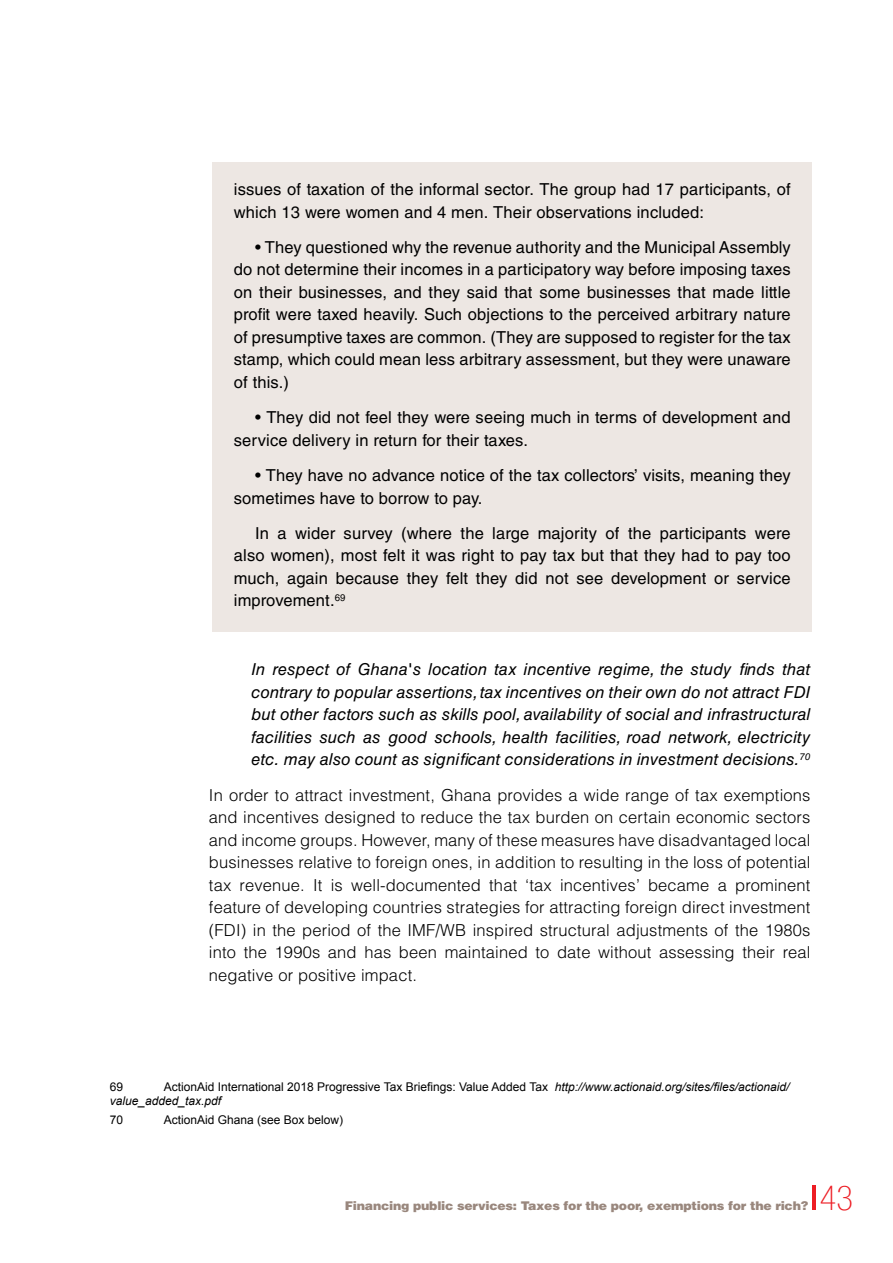
<style>
.page{position:relative;width:893px;height:1263px;background:#fff}
.page>*{position:absolute;margin:0;border:0;box-sizing:border-box;transform-origin:0 0}
.t1{font:100 condensed 34.5px "Helvetica Neue LT Com";color:#ed1d24}
.t2{font:16.5px/22.5px "Helvetica LT Std";letter-spacing:.01em;color:#000}
.t3{font:300 16.5px/22.5px "Helvetica LT Std";letter-spacing:.01em;color:#000;text-align:justify}
.t4{font:italic 16.5px/22.5px "Helvetica LT Std";letter-spacing:.01em;color:#000;text-align:justify}
.t5{font:italic 12px/14.4px "Arial";color:#000}
.t6{font:900 12px "Helvetica LT Std";letter-spacing:-.02em;color:#99877d;scale:1.04 1}
.t7{font:12px "Arial";color:#000}
.s1{font-style:normal}
</style>
<div class="page">
<hr style="left:812px;top:1185px;width:4px;height:24px;background:#ed1d24">
<div style="left:213px;top:162px;width:599px;height:469px;background:#ede7e3"></div>
<p class="t2" style="left:234px;top:178px;width:558px">issues of taxation of the informal sector. The group had 17 participants, of which 13 were women and 4 men. Their observations included:</p>
<p class="t2" style="left:234px;top:236px;width:558px;text-align:justify;text-indent:21px">• They questioned why the revenue authority and the Municipal Assembly do not determine their incomes in a participatory way before imposing taxes on their businesses, and they said that some businesses that made little profit were taxed heavily. Such objections to the perceived arbitrary nature of presumptive taxes are common. (They are supposed to register for the tax stamp, which could mean less arbitrary assessment, but they were unaware of this.)</p>
<p class="t2" style="left:234px;top:406px;width:558px;text-indent:21px">• They did not feel they were seeing much in terms of development and service delivery in return for their taxes.</p>
<p class="t2" style="left:234px;top:464px;width:558px;text-indent:21px">• They have no advance notice of the tax collectors’ visits, meaning they sometimes have to borrow to pay.</p>
<p class="t2" style="left:234px;top:522px;width:558px;text-align:justify;text-indent:21px">In a wider survey (where the large majority of the participants were also women), most felt it was right to pay tax but that they had to pay too much, again because they felt they did not see development or service improvement.<sup>69</sup></p>
<p class="t4" style="left:251px;top:658px;width:560px">In respect of Ghana's location tax incentive regime, the study finds that contrary to popular assertions, tax incentives on their own do not attract FDI but other factors such as skills pool, availability of social and infrastructural facilities such as good schools, health facilities, road network, electricity etc. may also count as significant considerations in investment decisions.<sup>70</sup></p>
<p class="t3" style="left:209px;top:783px;width:603px">In order to attract investment, Ghana provides a wide range of tax exemptions and incentives designed to reduce the tax burden on certain economic sectors and income groups. However, many of these measures have disadvantaged local businesses relative to foreign ones, in addition to resulting in the loss of potential tax revenue. It is well-documented that ‘tax incentives’ became a prominent feature of developing countries strategies for attracting foreign direct investment (FDI) in the period of the IMF/WB inspired structural adjustments of the 1980s into the 1990s and has been maintained to date without assessing their real negative or positive impact.</p>
<p class="t5" style="left:110px;top:1080px;width:681px;text-indent:54px"><span class="s1">ActionAid International 2018 Progressive Tax Briefings: Value Added Tax</span> http://www.actionaid.org/sites/files/actionaid/ value_added_tax.pdf</p>
<p class="t7" style="left:110px;top:1112px;width:15px">70</p>
<p class="t7" style="left:164px;top:1112px;width:181px">ActionAid Ghana (see Box below)</p>
<p class="t7" style="left:110px;top:1079px;width:15px">69</p>
<p class="t6" style="left:345px;top:1197px;width:447px">Financing public services: Taxes for the poor, exemptions for the rich?</p>
<h1 class="t1" style="left:820px;top:1178px;width:35px">43</h1>
</div>
